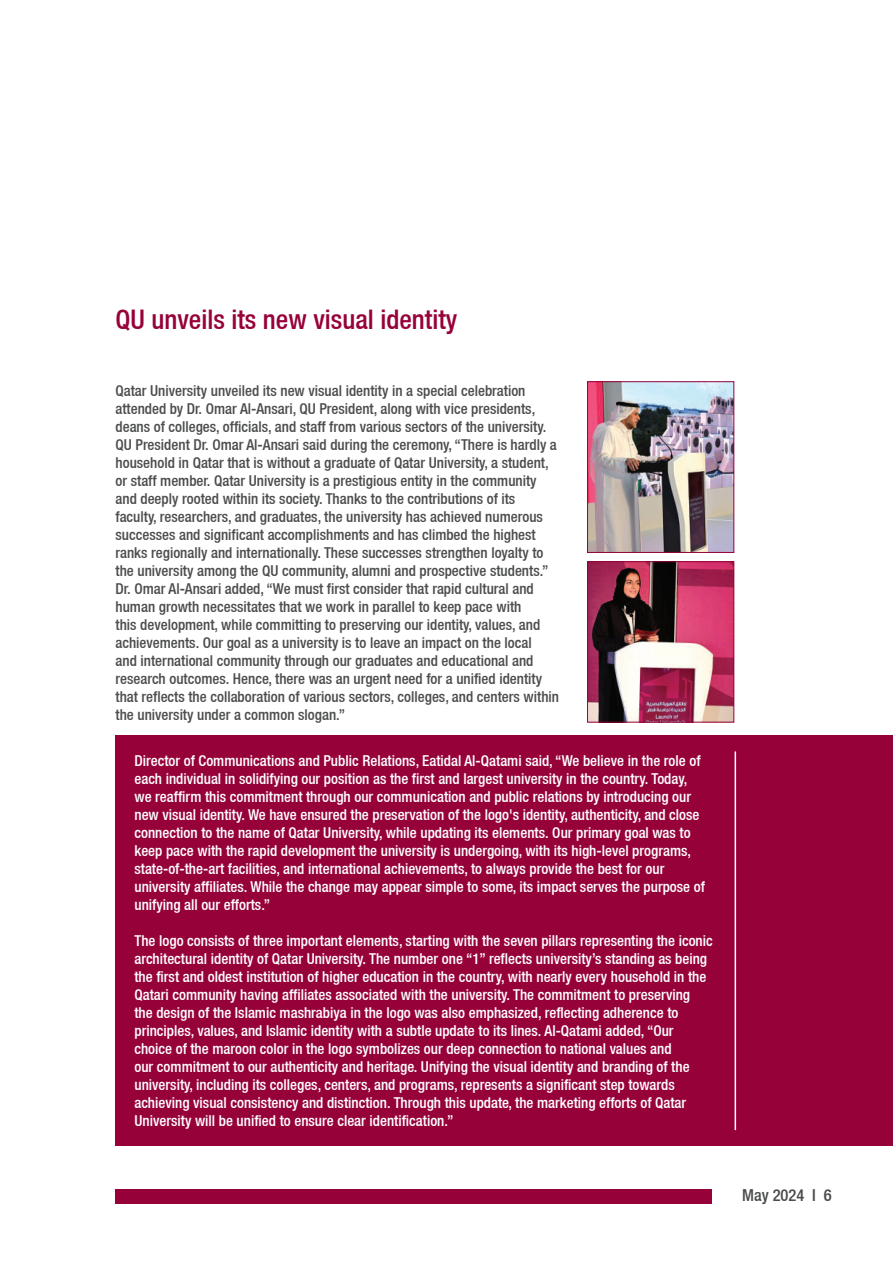
<style>
.page{position:relative;width:893px;height:1263px;background:#fff}
.page>*{position:absolute;margin:0;border:0;box-sizing:border-box;transform-origin:0 0}
.t1{font:500 condensed 27px "Helvetica Neue";color:#97013a}
.t2{font:500 condensed 16.5px "Helvetica Neue";color:#4b4c4d}
.t3{font:500 condensed 15px/18px "Helvetica Neue";color:#fff}
.t4{font:500 condensed 15px/18px "Helvetica Neue";color:#4b4c4d}
</style>
<div class="page">
<div style="left:116px;top:1189px;width:596px;height:15px;background:#97013a"></div>
<div style="left:116px;top:736px;width:777px;height:410px;background:#97013a"></div>
<img style="left:589px;top:563px;width:143px;height:157px">
<div style="left:587px;top:561px;width:147px;height:161px;border:1px solid #97013a"></div>
<img style="left:589px;top:383px;width:143px;height:168px">
<div style="left:587px;top:381px;width:147px;height:172px;border:1px solid #97013a"></div>
<hr style="left:735px;top:751px;width:1px;height:379px;background:#fff">
<h1 class="t1" style="left:116px;top:303px;width:343px">QU unveils its new visual identity</h1>
<p class="t4" style="left:116px;top:381px;width:445px">Qatar University unveiled its new visual identity in a special celebration attended by Dr. Omar Al-Ansari, QU President, along with vice presidents, deans of colleges, officials, and staff from various sectors of the university.<br>QU President Dr. Omar Al-Ansari said during the ceremony, “There is hardly a household in Qatar that is without a graduate of Qatar University, a student, or staff member. Qatar University is a prestigious entity in the community and deeply rooted within its society. Thanks to the contributions of its faculty, researchers, and graduates, the university has achieved numerous successes and significant accomplishments and has climbed the highest ranks regionally and internationally. These successes strengthen loyalty to the university among the QU community, alumni and prospective students.” Dr. Omar Al-Ansari added, “We must first consider that rapid cultural and human growth necessitates that we work in parallel to keep pace with<br>this development, while committing to preserving our identity, values, and achievements. Our goal as a university is to leave an impact on the local<br>and international community through our graduates and educational and research outcomes. Hence, there was an urgent need for a unified identity that reflects the collaboration of various sectors, colleges, and centers within the university under a common slogan.”</p>
<p class="t3" style="left:134px;top:751px;width:572px">Director of Communications and Public Relations, Eatidal Al-Qatami said, “We believe in the role of each individual in solidifying our position as the first and largest university in the country. Today, we reaffirm this commitment through our communication and public relations by introducing our new visual identity. We have ensured the preservation of the logo's identity, authenticity, and close connection to the name of Qatar University, while updating its elements. Our primary goal was to keep pace with the rapid development the university is undergoing, with its high-level programs, state-of-the-art facilities, and international achievements, to always provide the best for our university affiliates. While the change may appear simple to some, its impact serves the purpose of unifying all our efforts.”</p>
<p class="t3" style="left:134px;top:931px;width:580px">The logo consists of three important elements, starting with the seven pillars representing the iconic architectural identity of Qatar University. The number one “1” reflects university’s standing as being the first and oldest institution of higher education in the country, with nearly every household in the Qatari community having affiliates associated with the university. The commitment to preserving<br>the design of the Islamic mashrabiya in the logo was also emphasized, reflecting adherence to principles, values, and Islamic identity with a subtle update to its lines. Al-Qatami added, “Our choice of the maroon color in the logo symbolizes our deep connection to national values and<br>our commitment to our authenticity and heritage. Unifying the visual identity and branding of the university, including its colleges, centers, and programs, represents a significant step towards achieving visual consistency and distinction. Through this update, the marketing efforts of Qatar University will be unified to ensure clear identification.”</p>
<p class="t2" style="left:742px;top:1186px;width:91px">May 2024 I 6</p>
</div>
